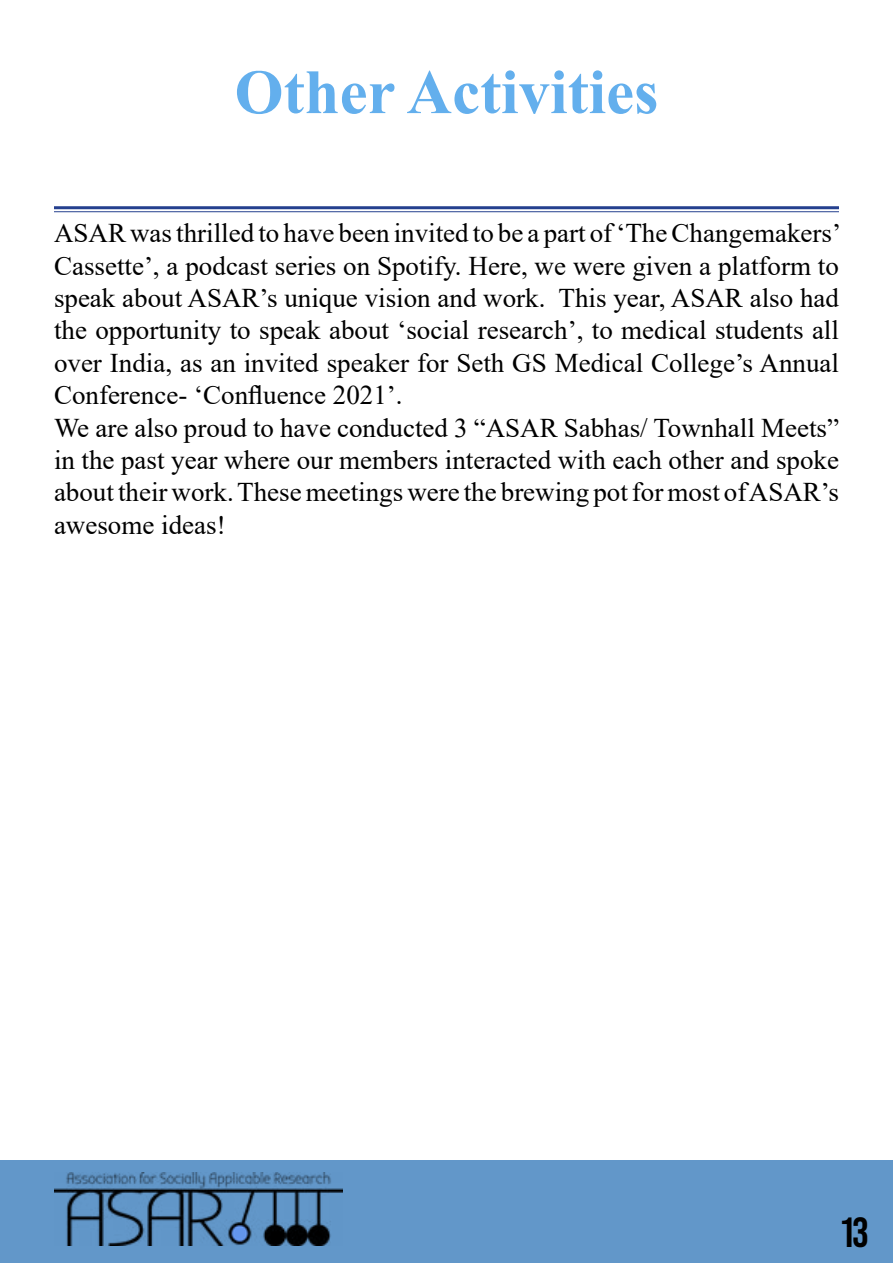
<style>
.page{position:relative;width:893px;height:1263px;background:#fff}
.page>*{position:absolute;margin:0;border:0;box-sizing:border-box;transform-origin:0 0}
.t1{font:700 63px "Times New Roman";color:#63afed}
.t2{font:42px "Bebas Neue";color:#000}
.t3{font:27px/32.4px "Times New Roman";color:#000}
</style>
<div class="page">
<hr style="left:54px;top:206px;width:785px;height:3px;background:#25408f">
<hr style="left:54px;top:211px;width:785px;height:1px;background:#25408f">
<div style="left:0;top:1160px;width:893px;height:103px;background:#6297c9"></div>
<h1 class="t1" style="left:234px;top:47px;width:426px">Other Activities</h1>
<p class="t3" style="left:54px;top:216px;width:788px">ASAR was thrilled to have been invited to be a part of ‘The Changemakers’ Cassette’, a podcast series on Spotify. Here, we were given a platform to speak about ASAR’s unique vision and work. This year, ASAR also had the opportunity to speak about ‘social research’, to medical students all over India, as an invited speaker for Seth GS Medical College’s Annual Conference- ‘Confluence 2021’.<br>We are also proud to have conducted 3 “ASAR Sabhas/ Townhall Meets” in the past year where our members interacted with each other and spoke about their work. These meetings were the brewing pot for most of ASAR’s awesome ideas!</p>
<h2 class="t2" style="left:839px;top:1208px;width:31px">13</h2>
</div>
